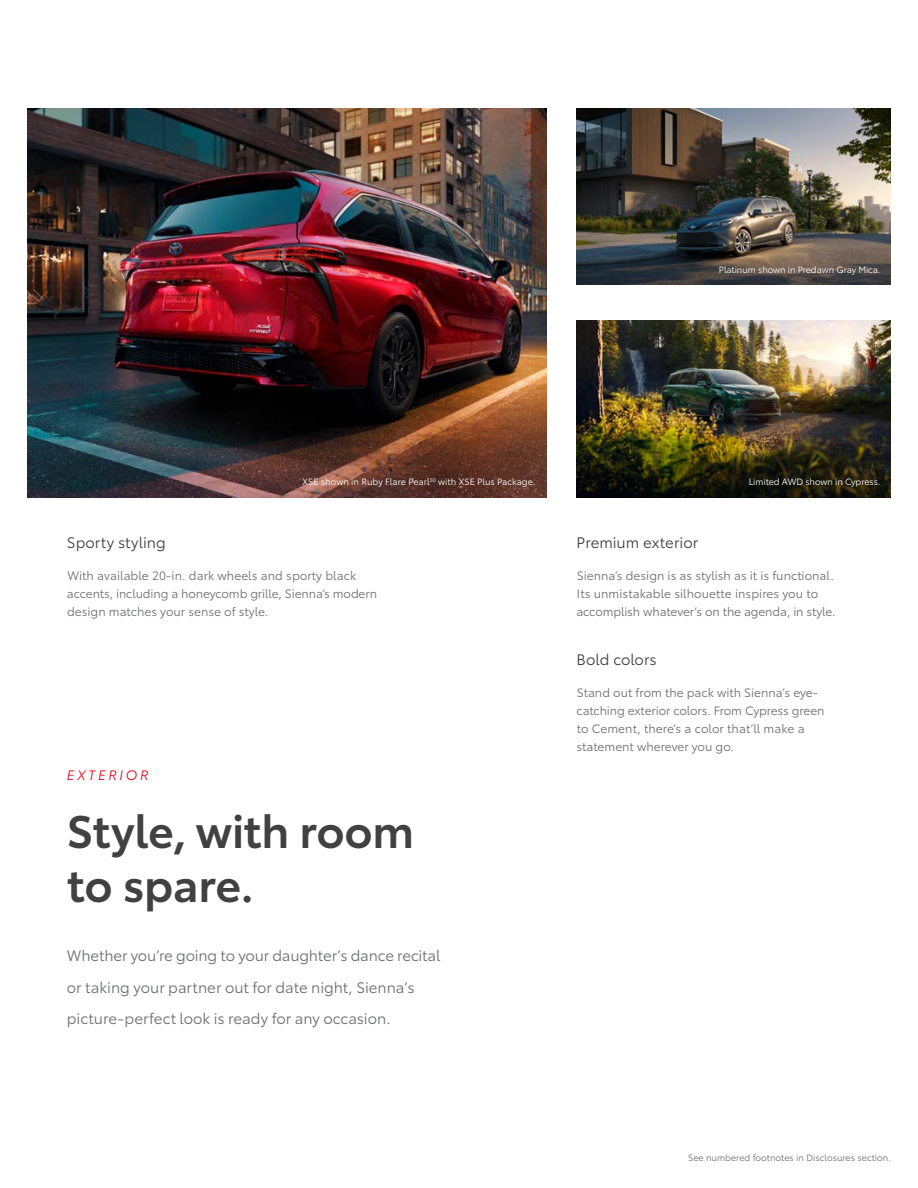
<style>
.page{position:relative;width:918px;height:1188px;background:#fff}
.page>*{position:absolute;margin:0;border:0;box-sizing:border-box;transform-origin:0 0}
.t1{font:600 45px/54px "Toyota Type";letter-spacing:-.01em;color:#414042}
.t2{font:15px/31.5px "Toyota Type";letter-spacing:-.005em;color:#6d6e71}
.t3{font:15px "Toyota Type";color:#414042}
.t4{font:italic 13.5px "Toyota Type";letter-spacing:.2em;color:#eb0a1e}
.t5{font:12px/18px "Toyota Type";color:#6d6e71}
.t6{font:9px "Toyota Type";letter-spacing:-.01em;color:#fff}
.t7{font:9px "Toyota Type";color:#6d6e71}
</style>
<div class="page">
<img style="left:27px;top:108px;width:519px;height:389px">
<img style="left:576px;top:108px;width:315px;height:177px">
<img style="left:576px;top:320px;width:315px;height:177px">
<p class="t6" style="left:719px;top:263px;width:163px">Platinum shown in Predawn Gray Mica.</p>
<p class="t6" style="left:302px;top:475px;width:235px">XSE shown in Ruby Flare Pearl<sup>50</sup> with XSE Plus Package.</p>
<p class="t3" style="left:67px;top:532px;width:100px">Sporty styling</p>
<p class="t5" style="left:67px;top:566px;width:312px">With available 20-in. dark wheels and sporty black accents, including a honeycomb grille, Sienna’s modern design matches your sense of style.</p>
<p class="t4" style="left:67px;top:765px;width:83px">EXTERIOR</p>
<h1 class="t1" style="left:67px;top:801px;width:349px">Style, with room to spare.</h1>
<p class="t2" style="left:67px;top:939px;width:375px">Whether you’re going to your daughter’s dance recital or taking your partner out for date night, Sienna’s picture-perfect look is ready for any occasion.</p>
<p class="t6" style="left:749px;top:475px;width:133px">Limited AWD shown in Cypress.</p>
<p class="t3" style="left:577px;top:532px;width:123px">Premium exterior</p>
<p class="t5" style="left:576px;top:566px;width:261px">Sienna’s design is as stylish as it is functional.<br>Its unmistakable silhouette inspires you to accomplish whatever’s on the agenda, in style.</p>
<p class="t3" style="left:577px;top:649px;width:82px">Bold colors</p>
<p class="t5" style="left:576px;top:683px;width:250px">Stand out from the pack with Sienna’s eye&shy;catching exterior colors. From Cypress green to Cement, there’s a color that’ll make a statement wherever you go.</p>
<p class="t7" style="left:688px;top:1151px;width:204px">See numbered footnotes in Disclosures section.</p>
</div>
